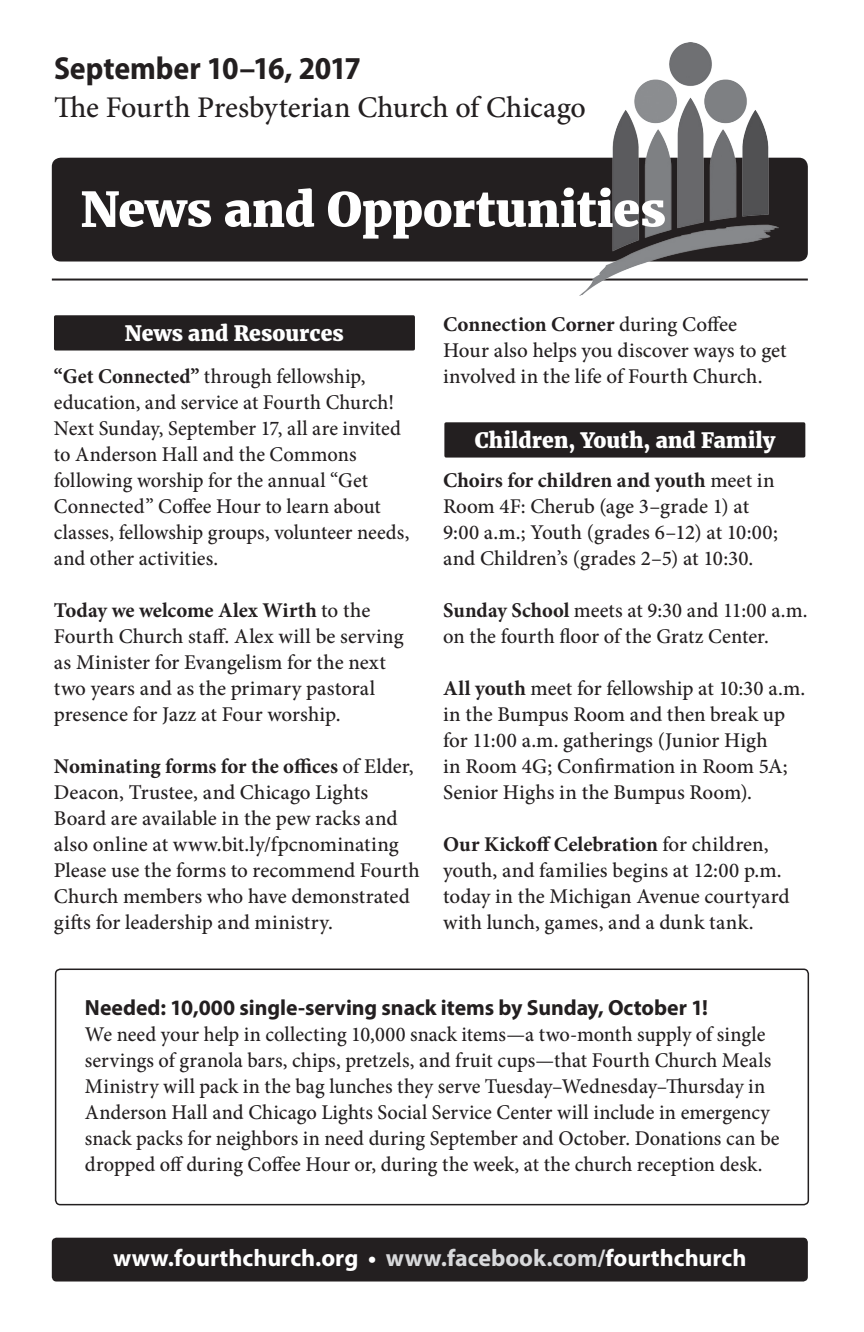
<style>
.page{position:relative;width:864px;height:1332px;background:#fff}
.page>*{position:absolute;margin:0;border:0;box-sizing:border-box;transform-origin:0 0}
.t1{font:700 semi-condensed 32px "Myriad Pro";color:#231f20}
.t2{font:500 30px "Minion Pro";color:#231f20}
.t3{font:700 24px "Myriad Pro";color:#fff}
.t4{font:700 22px "Myriad Pro";letter-spacing:-.005em;color:#231f20}
.t5{font:500 21px/26px "Minion Pro";letter-spacing:.005em;color:#231f20}
.t6{font:800 21px "Merriweather";letter-spacing:.005em;color:#fff}
.s1{font-weight:700}
.s2{color:#d8d9db}
</style>
<div class="page">
<hr style="left:52px;top:279px;width:756px;height:2px;background:#231f20">
<div style="left:52px;top:158px;width:756px;height:104px;background:#231f20;border-radius:9px"></div>
<img style="left:579px;top:43px;width:200px;height:253px">
<svg style="left:82px;top:188px;width:583px;height:51px"></svg>
<div style="left:52px;top:1238px;width:756px;height:44px;background:#231f20;border-radius:5px"></div>
<div style="left:54px;top:315px;width:361px;height:36px;background:#231f20;border-radius:2px"></div>
<div style="left:55px;top:969px;width:754px;height:236px;border:2px solid #231f20;border-radius:5px"></div>
<div style="left:444px;top:422px;width:361px;height:36px;background:#231f20;border-radius:2px"></div>
<p class="t1" style="left:54px;top:48px;width:308px">September 10–16, 2017</p>
<p class="t2" style="left:54px;top:87px;width:533px">The Fourth Presbyterian Church of Chicago</p>
<p class="t6" style="left:125px;top:320px;width:220px">News and Resources</p>
<p class="t5" style="left:54px;top:363px;width:357px"><span class="s1">“Get Connected”</span> through fellowship, education, and service at Fourth Church!<br>Next Sunday, September 17, all are invited to Anderson Hall and the Commons following worship for the annual “Get Connected” Coffee Hour to learn about classes, fellowship groups, volunteer needs, and other activities.</p>
<p class="t5" style="left:54px;top:597px;width:351px"><span class="s1">Today we welcome Alex Wirth</span> to the Fourth Church staff. Alex will be serving as Minister for Evangelism for the next two years and as the primary pastoral presence for Jazz at Four worship.</p>
<p class="t5" style="left:54px;top:753px;width:367px"><span class="s1">Nominating forms for the offices</span> of Elder, Deacon, Trustee, and Chicago Lights Board are available in the pew racks and also online at www.bit.ly/fpcnominating Please use the forms to recommend Fourth Church members who have demonstrated gifts for leadership and ministry.</p>
<p class="t5" style="left:443px;top:311px;width:345px"><span class="s1">Connection Corner</span> during Coffee<br>Hour also helps you discover ways to get involved in the life of Fourth Church.</p>
<p class="t6" style="left:475px;top:427px;width:302px">Children, Youth, and Family</p>
<p class="t5" style="left:443px;top:467px;width:336px"><span class="s1">Choirs for children and youth</span> meet in Room 4F: Cherub (age 3–grade 1) at 9:00 a.m.; Youth (grades 6–12) at 10:00; and Children’s (grades 2–5) at 10:30.</p>
<p class="t5" style="left:443px;top:597px;width:366px"><span class="s1">Sunday School</span> meets at 9:30 and 11:00 a.m. on the fourth floor of the Gratz Center.</p>
<p class="t5" style="left:443px;top:675px;width:364px"><span class="s1">All youth</span> meet for fellowship at 10:30 a.m. in the Bumpus Room and then break up for 11:00 a.m. gatherings (Junior High<br>in Room 4G; Confirmation in Room 5A; Senior Highs in the Bumpus Room).</p>
<p class="t5" style="left:443px;top:831px;width:348px"><span class="s1">Our Kickoff Celebration</span> for children, youth, and families begins at 12:00 p.m. today in the Michigan Avenue courtyard with lunch, games, and a dunk tank.</p>
<p class="t4" style="left:85px;top:994px;width:625px">Needed: 10,000 single-serving snack items by Sunday, October 1!</p>
<p class="t5" style="left:85px;top:1022px;width:696px">We need your help in collecting 10,000 snack items—a two-month supply of single servings of granola bars, chips, pretzels, and fruit cups—that Fourth Church Meals Ministry will pack in the bag lunches they serve Tuesday–Wednesday–Thursday in Anderson Hall and Chicago Lights Social Service Center will include in emergency snack packs for neighbors in need during September and October. Donations can be dropped off during Coffee Hour or, during the week, at the church reception desk.</p>
<p class="t3" style="left:113px;top:1242px;width:635px">www.fourthchurch.org • <span class="s2">www.facebook.com/</span>fourthchurch</p>
</div>
